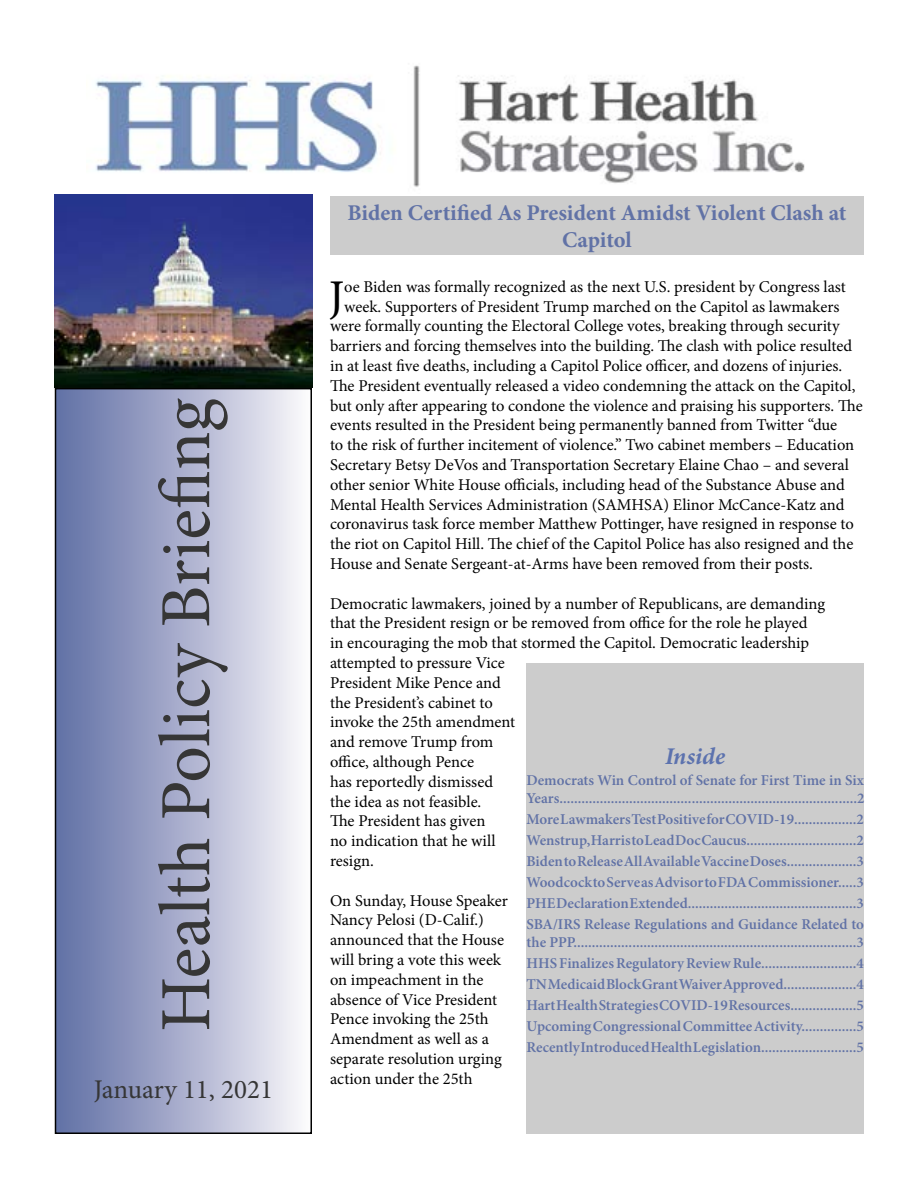
<style>
.page{position:relative;width:918px;height:1188px;background:#fff}
.page>*{position:absolute;margin:0;border:0;box-sizing:border-box;transform-origin:0 0}
.t1{font:72px "Minion Pro";color:#363636}
.t2{font:46.95px "Minion Pro";color:#000}
.t3{font:27px "Minion Pro";color:#363636}
.t4{font:italic 700 24px "Minion Pro";letter-spacing:.005em;color:#5c72ae}
.t5{font:700 22.5px/27px "Minion Pro";letter-spacing:-.005em;color:#6172a6;text-align:center}
.t6{font:16.5px/19.8px "Minion Pro";color:#000}
.t7{font:600 15px/21px "Minion Pro";color:#6172a6;text-align:justify}
</style>
<div class="page">
<div style="left:56px;top:389px;width:255px;height:744px;background:linear-gradient(to right,#5e6da4,#faf8fb)"></div>
<div style="left:55px;top:388px;width:257px;height:746px;border:2px solid #000"></div>
<div style="left:526px;top:664px;width:338px;height:470px;background:#ccc"></div>
<img style="left:95px;top:65px;width:710px;height:122px">
<div style="left:330px;top:196px;width:534px;height:58px;background:#ccc"></div>
<img style="left:54px;top:194px;width:258px;height:194px">
<h1 class="t1" style="left:138px;top:1032px;width:635px;rotate:-90deg">Health Policy Briefing</h1>
<h3 class="t3" style="left:94px;top:1071px;width:181px">January 11, 2021</h3>
<h3 class="t5" style="left:347px;top:199px;width:501px">Biden Certified As President Amidst Violent Clash at<br>Capitol</h3>
<h2 class="t2" style="left:329px;top:265px;width:17px">J</h2>
<p class="t6" style="left:344px;top:277px;width:503px">oe Biden was formally recognized as the next U.S. president by Congress last</p>
<p class="t6" style="left:344px;top:296px;width:497px">week. Supporters of President Trump marched on the Capitol as lawmakers</p>
<p class="t6" style="left:330px;top:316px;width:511px">were formally counting the Electoral College votes, breaking through security</p>
<p class="t6" style="left:330px;top:336px;width:524px">barriers and forcing themselves into the building. The clash with police resulted</p>
<p class="t6" style="left:330px;top:356px;width:514px">in at least five deaths, including a Capitol Police officer, and dozens of injuries.</p>
<p class="t6" style="left:330px;top:376px;width:527px">The President eventually released a video condemning the attack on the Capitol,</p>
<p class="t6" style="left:330px;top:395px;width:534px">but only after appearing to condone the violence and praising his supporters. The</p>
<p class="t6" style="left:330px;top:415px;width:509px">events resulted in the President being permanently banned from Twitter “due</p>
<p class="t6" style="left:330px;top:435px;width:526px">to the risk of further incitement of violence.” Two cabinet members – Education</p>
<p class="t6" style="left:330px;top:455px;width:521px">Secretary Betsy DeVos and Transportation Secretary Elaine Chao – and several</p>
<p class="t6" style="left:330px;top:475px;width:516px">other senior White House officials, including head of the Substance Abuse and</p>
<p class="t6" style="left:330px;top:494px;width:516px">Mental Health Services Administration (SAMHSA) Elinor McCance-Katz and</p>
<p class="t6" style="left:330px;top:514px;width:525px">coronavirus task force member Matthew Pottinger, have resigned in response to</p>
<p class="t6" style="left:330px;top:534px;width:525px">the riot on Capitol Hill. The chief of the Capitol Police has also resigned and the</p>
<p class="t6" style="left:330px;top:554px;width:484px">House and Senate Sergeant-at-Arms have been removed from their posts.</p>
<p class="t6" style="left:330px;top:593px;width:497px">Democratic lawmakers, joined by a number of Republicans, are demanding that the President resign or be removed from office for the role he played<br>in encouraging the mob that stormed the Capitol. Democratic leadership attempted to pressure Vice<br>President Mike Pence and<br>the President’s cabinet to<br>invoke the 25th amendment<br>and remove Trump from<br>office, although Pence<br>has reportedly dismissed<br>the idea as not feasible.<br>The President has given<br>no indication that he will<br>resign.</p>
<p class="t6" style="left:330px;top:890px;width:180px">On Sunday, House Speaker<br>Nancy Pelosi (D-Calif.) announced that the House will bring a vote this week on impeachment in the absence of Vice President<br>Pence invoking the 25th<br>Amendment as well as a separate resolution urging action under the 25th</p>
<h3 class="t4" style="left:665px;top:741px;width:61px">Inside</h3>
<p class="t7" style="left:526px;top:771px;width:339px;line-height:18px">Democrats Win Control of Senate for First Time in Six<br>Years.................................................................................2</p>
<p class="t7" style="left:526px;top:809px;width:339px">More Lawmakers Test Positive for COVID-19.................2<br>Wenstrup, Harris to Lead Doc Caucus..............................2<br>Biden to Release All Available Vaccine Doses...................3<br>Woodcock to Serve as Advisor to FDA Commissioner.....3<br>PHE Declaration Extended..............................................3<br>SBA/IRS Release Regulations and Guidance Related to</p>
<p class="t7" style="left:526px;top:932px;width:339px">the PPP.............................................................................3<br>HHS Finalizes Regulatory Review Rule..........................4<br>TN Medicaid Block Grant Waiver Approved....................4<br>Hart Health Strategies COVID-19 Resources..................5<br>Upcoming Congressional Committee Activity...............5<br>Recently Introduced Health Legislation..........................5</p>
</div>
